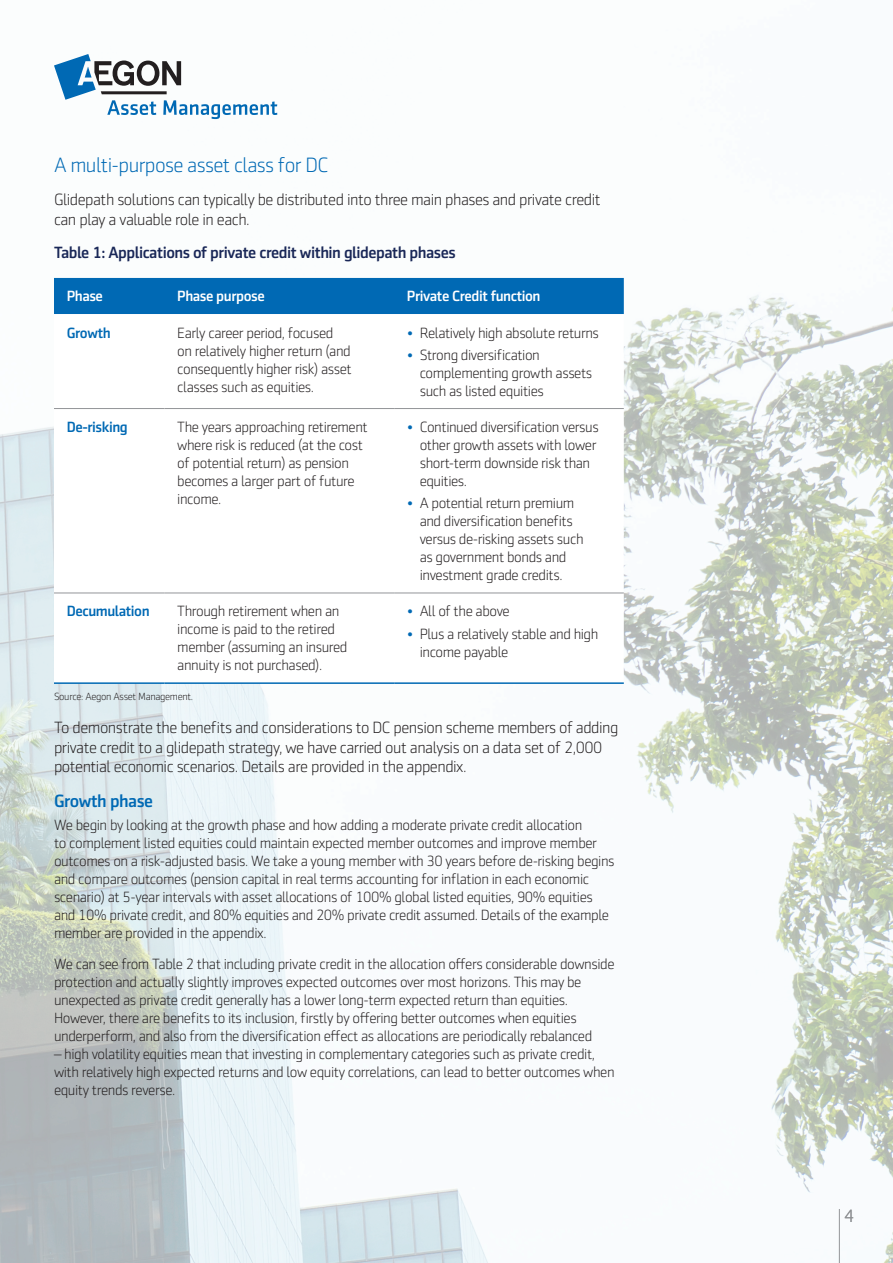
<style>
.page{position:relative;width:893px;height:1263px;background:#fff}
.page>*{position:absolute;margin:0;border:0;box-sizing:border-box;transform-origin:0 0}
.Caption_Helvetica_charcoal{font:300 21px "Sentico Sans DT";letter-spacing:-.03em;color:#0069b4}
.Caption_Helvetica_charcoal-2{font:500 18px "Sentico Sans DT";letter-spacing:-.03em;color:#0069b4}
.t1{font:300 18px "Sentico Sans DT";color:#6c6d70}
.Caption_Helvetica_charcoal-3{font:300 16.5px/19.8px "Sentico Sans DT";letter-spacing:-.03em;color:#231f20}
.Caption_Helvetica_charcoal-4{font:500 16.5px "Sentico Sans DT";letter-spacing:-.03em;color:#192757}
.Caption_Helvetica_charcoal-5{font:300 15px/18px "Sentico Sans DT";letter-spacing:-.03em;color:#231f20}
.t2{font:500 15px "Sentico Sans DT";letter-spacing:-.03em;color:#fff}
.t3{font:500 15px "Sentico Sans DT";letter-spacing:-.03em;color:#0069b4}
.Caption_Helvetica_charcoal-6{font:300 10.5px "Sentico Sans DT";letter-spacing:-.03em;color:#231f20}
.s1{font-size:13.5px;color:#0069b4}
</style>
<div class="page">
<img style="left:0;top:104px;width:893px;height:1159px">
<svg style="left:54px;top:54px;width:223px;height:65px"></svg>
<hr style="left:839px;top:1209px;width:1px;height:54px;background:#939598">
<div style="left:54px;top:278px;width:570px;height:36px;background:#0069b4"></div>
<svg style="left:54px;top:314px;width:570px;height:368px"></svg>
<hr style="left:54px;top:682px;width:111px;height:2px;background:#0069b4">
<hr style="left:165px;top:682px;width:229px;height:2px;background:#0069b4">
<hr style="left:394px;top:682px;width:230px;height:2px;background:#0069b4">
<hr style="left:54px;top:408px;width:111px;height:1px;background:#939598">
<hr style="left:165px;top:408px;width:229px;height:1px;background:#939598">
<hr style="left:394px;top:408px;width:230px;height:1px;background:#939598">
<hr style="left:54px;top:593px;width:111px;height:1px;background:#939598">
<hr style="left:165px;top:593px;width:229px;height:1px;background:#939598">
<hr style="left:394px;top:593px;width:230px;height:1px;background:#939598">
<p class="Caption_Helvetica_charcoal" style="left:54px;top:154px;width:276px">A multi-purpose asset class for DC</p>
<p class="Caption_Helvetica_charcoal-3" style="left:54px;top:190px;width:548px">Glidepath solutions can typically be distributed into three main phases and private credit can play a valuable role in each.</p>
<p class="Caption_Helvetica_charcoal-4" style="left:54px;top:244px;width:403px">Table 1: Applications of private credit within glidepath phases</p>
<p class="t2" style="left:67px;top:288px;width:38px">Phase</p>
<p class="t2" style="left:177px;top:288px;width:89px">Phase purpose</p>
<p class="t2" style="left:407px;top:288px;width:135px">Private Credit function</p>
<p class="t3" style="left:67px;top:324px;width:46px">Growth</p>
<p class="Caption_Helvetica_charcoal-5" style="left:177px;top:324px;width:176px">Early career period, focused on relatively higher return (and consequently higher risk) asset classes such as equities.</p>
<p class="Caption_Helvetica_charcoal-5" style="left:407px;top:324px;width:194px"><span class="s1">•</span> Relatively high absolute returns</p>
<p class="Caption_Helvetica_charcoal-5" style="left:420px;top:346px;width:174px;text-indent:-13px"><span class="s1">•</span> Strong diversification complementing growth assets such as listed equities</p>
<p class="t3" style="left:67px;top:418px;width:63px">De-risking</p>
<p class="Caption_Helvetica_charcoal-5" style="left:177px;top:418px;width:192px">The years approaching retirement where risk is reduced (at the cost of potential return) as pension becomes a larger part of future income.</p>
<p class="Caption_Helvetica_charcoal-5" style="left:420px;top:418px;width:181px;text-indent:-13px"><span class="s1">•</span> Continued diversification versus other growth assets with lower short-term downside risk than equities.</p>
<p class="Caption_Helvetica_charcoal-5" style="left:420px;top:494px;width:165px;text-indent:-13px"><span class="s1">•</span> A potential return premium and diversification benefits versus de-risking assets such as government bonds and investment grade credits.</p>
<p class="t3" style="left:67px;top:603px;width:84px">Decumulation</p>
<p class="Caption_Helvetica_charcoal-5" style="left:177px;top:602px;width:172px">Through retirement when an income is paid to the retired member (assuming an insured annuity is not purchased).</p>
<p class="Caption_Helvetica_charcoal-5" style="left:407px;top:602px;width:104px"><span class="s1">•</span> All of the above</p>
<p class="Caption_Helvetica_charcoal-5" style="left:420px;top:625px;width:180px;text-indent:-13px"><span class="s1">•</span> Plus a relatively stable and high income payable</p>
<p class="Caption_Helvetica_charcoal-6" style="left:54px;top:691px;width:141px">Source: Aegon Asset Management.</p>
<p class="Caption_Helvetica_charcoal-3" style="left:54px;top:717px;width:566px">To demonstrate the benefits and considerations to DC pension scheme members of adding private credit to a glidepath strategy, we have carried out analysis on a data set of 2,000 potential economic scenarios. Details are provided in the appendix.</p>
<p class="Caption_Helvetica_charcoal-2" style="left:54px;top:791px;width:101px">Growth phase</p>
<p class="Caption_Helvetica_charcoal-5" style="left:54px;top:816px;width:562px">We begin by looking at the growth phase and how adding a moderate private credit allocation<br>to complement listed equities could maintain expected member outcomes and improve member outcomes on a risk-adjusted basis. We take a young member with 30 years before de-risking begins and compare outcomes (pension capital in real terms accounting for inflation in each economic scenario) at 5-year intervals with asset allocations of 100% global listed equities, 90% equities and 10% private credit, and 80% equities and 20% private credit assumed. Details of the example member are provided in the appendix.</p>
<p class="Caption_Helvetica_charcoal-5" style="left:54px;top:955px;width:562px">We can see from Table 2 that including private credit in the allocation offers considerable downside protection and actually slightly improves expected outcomes over most horizons. This may be unexpected as private credit generally has a lower long-term expected return than equities.<br>However, there are benefits to its inclusion, firstly by offering better outcomes when equities underperform, and also from the diversification effect as allocations are periodically rebalanced</p>
<p class="Caption_Helvetica_charcoal-5" style="left:54px;top:1045px;width:562px">– high volatility equities mean that investing in complementary categories such as private credit, with relatively high expected returns and low equity correlations, can lead to better outcomes when equity trends reverse.</p>
<p class="t1" style="left:844px;top:1206px;width:12px">4</p>
</div>
